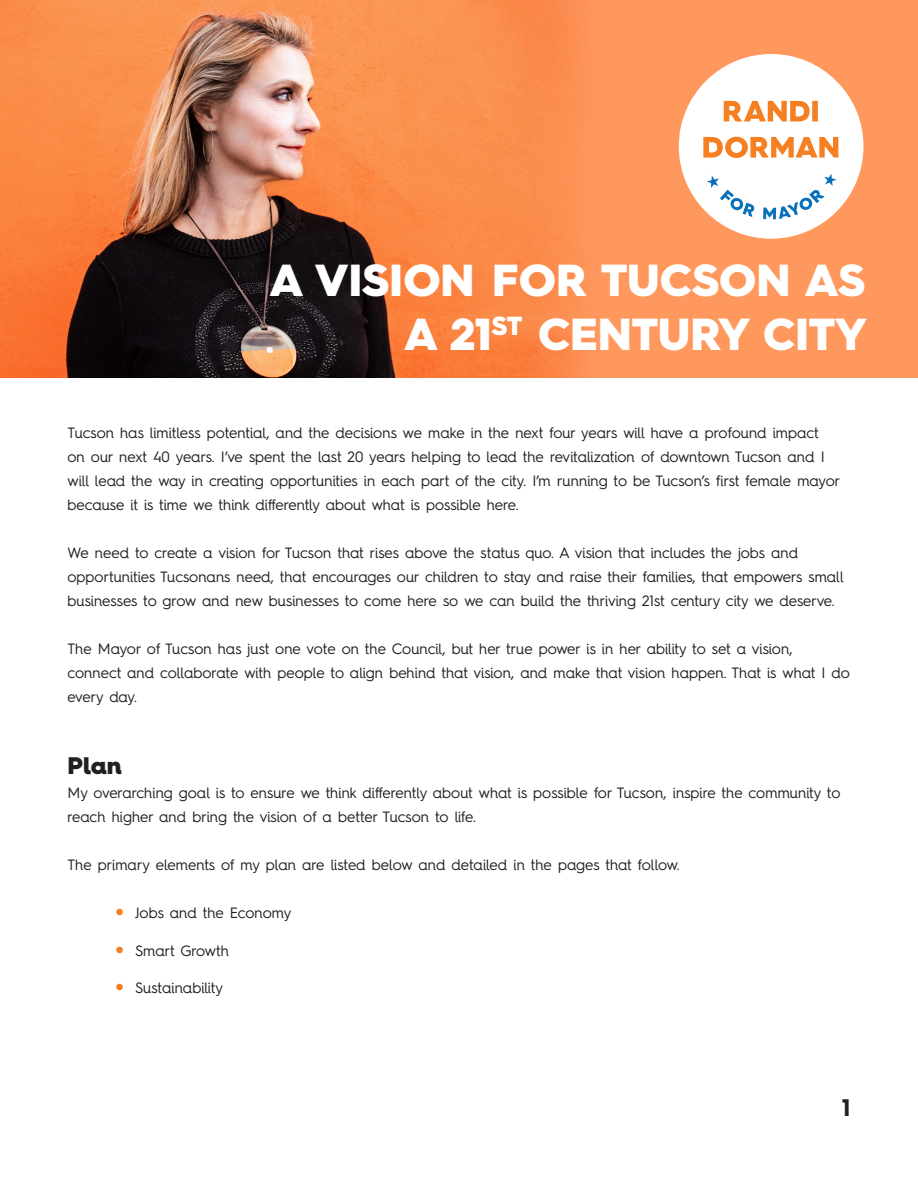
<style>
.page{position:relative;width:918px;height:1188px;background:#fff}
.page>*{position:absolute;margin:0;border:0;box-sizing:border-box;transform-origin:0 0}
.t1{font:900 45px "Hurme Geometric Sans 4";color:#fff}
.t2{font:900 24px "Hurme Geometric Sans 4";color:#231f20}
.t3{font:700 24px "Hurme Geometric Sans 4";color:#231f20}
.t4{font:15px/24px "Hurme Geometric Sans 4";color:#231f20}
.s1{font-weight:900;font-size:24px;color:#f57f20}
</style>
<div class="page">
<div style="left:490px;top:0;width:428px;height:378px;background:#ff985d"></div>
<img style="left:0;top:0;width:581px;height:378px">
<div style="left:679px;top:54px;width:184px;height:185px;background:#fff;border-radius:50%"></div>
<svg style="left:707px;top:174px;width:129px;height:45px"></svg>
<svg style="left:703px;top:101px;width:135px;height:57px"></svg>
<p class="t1" style="left:270px;top:248px;width:597px">A VISION FOR TUCSON AS</p>
<p class="t1" style="left:404px;top:302px;width:465px">A 21<sup>ST</sup> CENTURY CITY</p>
<p class="t4" style="left:68px;top:420px;width:774px">Tucson has limitless potential, and the decisions we make in the next four years will have a profound impact<br>on our next 40 years. I’ve spent the last 20 years helping to lead the revitalization of downtown Tucson and I will lead the way in creating opportunities in each part of the city. I’m running to be Tucson’s first female mayor because it is time we think differently about what is possible here.</p>
<p class="t4" style="left:68px;top:540px;width:778px">We need to create a vision for Tucson that rises above the status quo. A vision that includes the jobs and opportunities Tucsonans need, that encourages our children to stay and raise their families, that empowers small businesses to grow and new businesses to come here so we can build the thriving 21st century city we deserve.</p>
<p class="t4" style="left:68px;top:636px;width:784px">The Mayor of Tucson has just one vote on the Council, but her true power is in her ability to set a vision, connect and collaborate with people to align behind that vision, and make that vision happen. That is what I do every day.</p>
<p class="t2" style="left:68px;top:749px;width:56px">Plan</p>
<p class="t4" style="left:68px;top:780px;width:774px">My overarching goal is to ensure we think differently about what is possible for Tucson, inspire the community to reach higher and bring the vision of a better Tucson to life.</p>
<p class="t4" style="left:68px;top:852px;width:614px">The primary elements of my plan are listed below and detailed in the pages that follow.</p>
<p class="t4" style="left:115px;top:900px;width:178px"><span class="s1">•</span> Jobs and the Economy</p>
<p class="t4" style="left:115px;top:938px;width:116px"><span class="s1">•</span> Smart Growth</p>
<p class="t4" style="left:115px;top:975px;width:110px"><span class="s1">•</span> Sustainability</p>
<h2 class="t3" style="left:842px;top:1091px;width:10px">1</h2>
</div>
